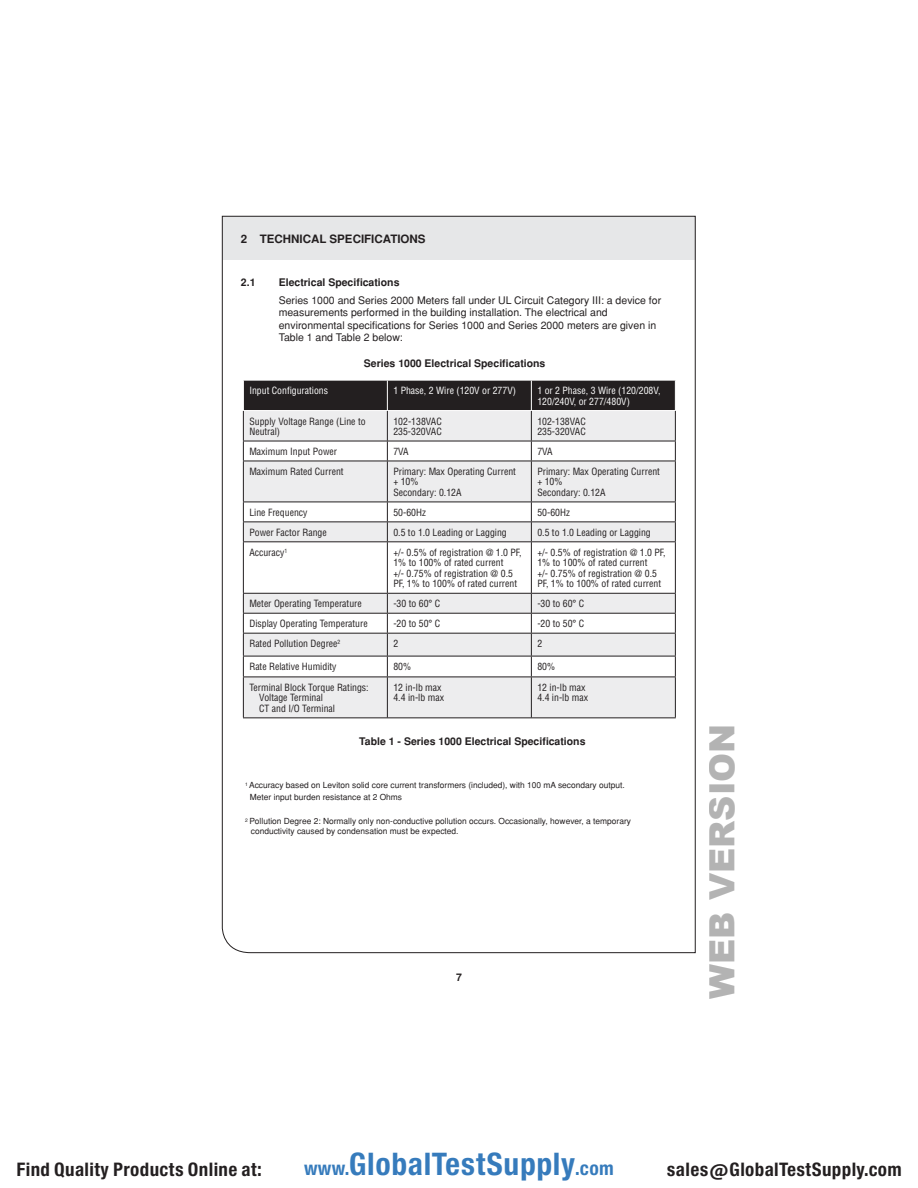
<style>
.page{position:relative;width:918px;height:1188px;background:#fff}
.page>*{position:absolute;margin:0;border:0;box-sizing:border-box;transform-origin:0 0}
.t1{font:900 34.95px "Arial";color:rgb(0 0 0/.3)}
.t2{font:29.7px "Europa Gro Nr 2 SBOP Bol Con";letter-spacing:.02em;color:#367bbc}
.t3{font:17.85px "Europa Gro Nr 2 SBOP Bol Con";letter-spacing:.02em;color:#231f20}
.t4{font:700 11.55px "Helvetica";color:#231f20}
.t5{font:10.5px/12.6px "Helvetica";color:#231f20}
.t6{font:700 10.5px "Helvetica";color:#231f20}
.t7{font:condensed 9.75px/10.5px "Helvetica";color:#231f20}
.t8{font:condensed 9.75px/10.5px "Helvetica";color:#fff}
.t9{font:8.4px/12px "Helvetica";color:#231f20}
.s1{font-size:18.3px}
</style>
<div class="page">
<svg style="left:222px;top:216px;width:474px;height:737px"></svg>
<div style="left:244px;top:381px;width:431px;height:29px;background:#231f20"></div>
<svg style="left:244px;top:411px;width:431px;height:306px;fill:#ededee"></svg>
<hr style="left:243px;top:380px;width:144px;height:1px;background:#fff">
<hr style="left:243px;top:380px;width:1px;height:30px;background:#fff">
<hr style="left:387px;top:380px;width:144px;height:1px;background:#fff">
<hr style="left:387px;top:380px;width:1px;height:30px;background:#fff">
<hr style="left:531px;top:380px;width:145px;height:1px;background:#fff">
<hr style="left:531px;top:380px;width:1px;height:30px;background:#fff">
<hr style="left:675px;top:380px;width:1px;height:30px;background:#fff">
<hr style="left:243px;top:410px;width:433px;height:1px;background:#fff">
<hr style="left:243px;top:411px;width:1px;height:30px;background:#231f20">
<hr style="left:387px;top:411px;width:1px;height:30px;background:#231f20">
<hr style="left:531px;top:411px;width:1px;height:30px;background:#231f20">
<hr style="left:675px;top:411px;width:1px;height:30px;background:#231f20">
<hr style="left:243px;top:441px;width:144px;height:1px;background:#231f20">
<svg style="left:243px;top:441px;width:1px;height:20px"></svg>
<hr style="left:387px;top:441px;width:144px;height:1px;background:#231f20">
<svg style="left:387px;top:441px;width:1px;height:20px"></svg>
<hr style="left:531px;top:441px;width:145px;height:1px;background:#231f20">
<svg style="left:531px;top:441px;width:1px;height:20px"></svg>
<svg style="left:675px;top:441px;width:1px;height:20px"></svg>
<hr style="left:243px;top:461px;width:144px;height:1px;background:#231f20">
<hr style="left:243px;top:461px;width:1px;height:41px;background:#231f20">
<hr style="left:387px;top:461px;width:144px;height:1px;background:#231f20">
<hr style="left:387px;top:461px;width:1px;height:41px;background:#231f20">
<hr style="left:531px;top:461px;width:145px;height:1px;background:#231f20">
<hr style="left:531px;top:461px;width:1px;height:41px;background:#231f20">
<hr style="left:675px;top:461px;width:1px;height:41px;background:#231f20">
<hr style="left:243px;top:502px;width:144px;height:1px;background:#231f20">
<hr style="left:387px;top:502px;width:144px;height:1px;background:#231f20">
<hr style="left:531px;top:502px;width:145px;height:1px;background:#231f20">
<hr style="left:243px;top:521px;width:144px;height:1px;background:#231f20">
<svg style="left:243px;top:502px;width:1px;height:39px"></svg>
<hr style="left:387px;top:521px;width:144px;height:1px;background:#231f20">
<svg style="left:387px;top:502px;width:1px;height:39px"></svg>
<hr style="left:531px;top:521px;width:145px;height:1px;background:#231f20">
<svg style="left:531px;top:502px;width:1px;height:39px"></svg>
<svg style="left:675px;top:502px;width:1px;height:39px"></svg>
<hr style="left:243px;top:541px;width:144px;height:1px;background:#231f20">
<hr style="left:243px;top:542px;width:1px;height:51px;background:#231f20">
<hr style="left:387px;top:541px;width:144px;height:1px;background:#231f20">
<hr style="left:387px;top:542px;width:1px;height:51px;background:#231f20">
<hr style="left:531px;top:541px;width:145px;height:1px;background:#231f20">
<hr style="left:531px;top:542px;width:1px;height:51px;background:#231f20">
<hr style="left:675px;top:542px;width:1px;height:51px;background:#231f20">
<hr style="left:243px;top:593px;width:144px;height:1px;background:#231f20">
<hr style="left:387px;top:593px;width:144px;height:1px;background:#231f20">
<hr style="left:531px;top:593px;width:145px;height:1px;background:#231f20">
<hr style="left:243px;top:613px;width:144px;height:1px;background:#231f20">
<hr style="left:387px;top:613px;width:144px;height:1px;background:#231f20">
<hr style="left:531px;top:613px;width:145px;height:1px;background:#231f20">
<hr style="left:243px;top:633px;width:144px;height:1px;background:#231f20">
<hr style="left:387px;top:633px;width:144px;height:1px;background:#231f20">
<hr style="left:531px;top:633px;width:145px;height:1px;background:#231f20">
<hr style="left:243px;top:656px;width:144px;height:1px;background:#231f20">
<svg style="left:243px;top:594px;width:1px;height:83px"></svg>
<hr style="left:387px;top:656px;width:144px;height:1px;background:#231f20">
<svg style="left:387px;top:594px;width:1px;height:83px"></svg>
<hr style="left:531px;top:656px;width:145px;height:1px;background:#231f20">
<svg style="left:531px;top:594px;width:1px;height:83px"></svg>
<svg style="left:675px;top:594px;width:1px;height:83px"></svg>
<hr style="left:243px;top:677px;width:144px;height:1px;background:#231f20">
<hr style="left:243px;top:677px;width:1px;height:40px;background:#231f20">
<hr style="left:387px;top:677px;width:144px;height:1px;background:#231f20">
<hr style="left:387px;top:677px;width:1px;height:40px;background:#231f20">
<hr style="left:531px;top:677px;width:145px;height:1px;background:#231f20">
<hr style="left:531px;top:677px;width:1px;height:40px;background:#231f20">
<hr style="left:675px;top:677px;width:1px;height:40px;background:#231f20">
<hr style="left:243px;top:717px;width:433px;height:1px;background:#231f20">
<p class="t4" style="left:241px;top:233px;width:186px">2 TECHNICAL SPECIFICATIONS</p>
<p class="t6" style="left:241px;top:277px;width:16px">2.1</p>
<p class="t6" style="left:279px;top:277px;width:122px">Electrical Specifications</p>
<p class="t5" style="left:279px;top:294px;width:384px">Series 1000 and Series 2000 Meters fall under UL Circuit Category III: a device for measurements performed in the building installation. The electrical and environmental specifications for Series 1000 and Series 2000 meters are given in Table 1 and Table 2 below:</p>
<p class="t6" style="left:364px;top:358px;width:183px">Series 1000 Electrical Specifications</p>
<p class="t8" style="left:249px;top:386px;width:80px">Input Configurations</p>
<p class="t8" style="left:393px;top:386px;width:124px">1 Phase, 2 Wire (120V or 277V)</p>
<p class="t8" style="left:537px;top:386px;width:125px">1 or 2 Phase, 3 Wire (120/208V,<br>120/240V, or 277/480V)</p>
<p class="t7" style="left:249px;top:416px;width:118px">Supply Voltage Range (Line to<br>Neutral)</p>
<p class="t7" style="left:393px;top:416px;width:50px">102-138VAC<br>235-320VAC</p>
<p class="t7" style="left:537px;top:416px;width:50px">102-138VAC<br>235-320VAC</p>
<p class="t7" style="left:249px;top:447px;width:89px">Maximum Input Power</p>
<p class="t7" style="left:393px;top:447px;width:17px">7VA</p>
<p class="t7" style="left:537px;top:447px;width:17px">7VA</p>
<p class="t7" style="left:249px;top:466px;width:96px">Maximum Rated Current</p>
<p class="t7" style="left:393px;top:466px;width:124px">Primary: Max Operating Current + 10%<br>Secondary: 0.12A</p>
<p class="t7" style="left:537px;top:466px;width:124px">Primary: Max Operating Current + 10%<br>Secondary: 0.12A</p>
<p class="t7" style="left:249px;top:507px;width:60px">Line Frequency</p>
<p class="t7" style="left:393px;top:507px;width:34px">50-60Hz</p>
<p class="t7" style="left:537px;top:507px;width:34px">50-60Hz</p>
<p class="t7" style="left:249px;top:527px;width:79px">Power Factor Range</p>
<p class="t7" style="left:393px;top:527px;width:115px">0.5 to 1.0 Leading or Lagging</p>
<p class="t7" style="left:537px;top:527px;width:115px">0.5 to 1.0 Leading or Lagging</p>
<p class="t7" style="left:249px;top:547px;width:40px">Accuracy<sup>1</sup></p>
<p class="t7" style="left:393px;top:547px;width:130px">+/- 0.5% of registration @ 1.0 PF,<br>1% to 100% of rated current<br>+/- 0.75% of registration @ 0.5<br>PF, 1% to 100% of rated current</p>
<p class="t7" style="left:537px;top:547px;width:130px">+/- 0.5% of registration @ 1.0 PF,<br>1% to 100% of rated current<br>+/- 0.75% of registration @ 0.5<br>PF, 1% to 100% of rated current</p>
<p class="t7" style="left:249px;top:599px;width:114px">Meter Operating Temperature</p>
<p class="t7" style="left:393px;top:599px;width:48px">-30 to 60° C</p>
<p class="t7" style="left:537px;top:599px;width:48px">-30 to 60° C</p>
<p class="t7" style="left:249px;top:619px;width:120px">Display Operating Temperature</p>
<p class="t7" style="left:393px;top:619px;width:48px">-20 to 50° C</p>
<p class="t7" style="left:537px;top:619px;width:48px">-20 to 50° C</p>
<p class="t7" style="left:249px;top:639px;width:93px">Rated Pollution Degree<sup>2</sup></p>
<p class="t7" style="left:393px;top:639px;width:6px">2</p>
<p class="t7" style="left:537px;top:639px;width:6px">2</p>
<p class="t7" style="left:249px;top:662px;width:89px">Rate Relative Humidity</p>
<p class="t7" style="left:393px;top:662px;width:19px">80%</p>
<p class="t7" style="left:537px;top:662px;width:19px">80%</p>
<p class="t7" style="left:259px;top:682px;width:111px;text-indent:-10px">Terminal Block Torque Ratings:<br>Voltage Terminal<br>CT and I/O Terminal</p>
<p class="t7" style="left:393px;top:682px;width:52px">12 in-lb max<br>4.4 in-lb max</p>
<p class="t7" style="left:537px;top:682px;width:52px">12 in-lb max<br>4.4 in-lb max</p>
<p class="t6" style="left:359px;top:736px;width:228px">Table 1 - Series 1000 Electrical Specifications</p>
<p class="t9" style="left:250px;top:780px;width:376px;text-indent:-5px"><sup>1</sup> Accuracy based on Leviton solid core current transformers (included), with 100 mA secondary output.<br>Meter input burden resistance at 2 Ohms</p>
<p class="t9" style="left:251px;top:817px;width:382px;line-height:10.1px;text-indent:-6px"><sup>2</sup> Pollution Degree 2: Normally only non-conductive pollution occurs. Occasionally, however, a temporary conductivity caused by condensation must be expected.</p>
<p class="t6" style="left:456px;top:972px;width:7px">7</p>
<h1 class="t1" style="left:697px;top:999px;width:277px;rotate:-90deg">WEB VERSION</h1>
<h3 class="t3" style="left:16px;top:1159px;width:247px">Find Quality Products Online at:</h3>
<h2 class="t2" style="left:304px;top:1147px;width:311px"><span class="s1">www.</span>GlobalTestSupply<span class="s1">.com</span></h2>
<h3 class="t3" style="left:667px;top:1159px;width:236px">sales@GlobalTestSupply.com</h3>
</div>
